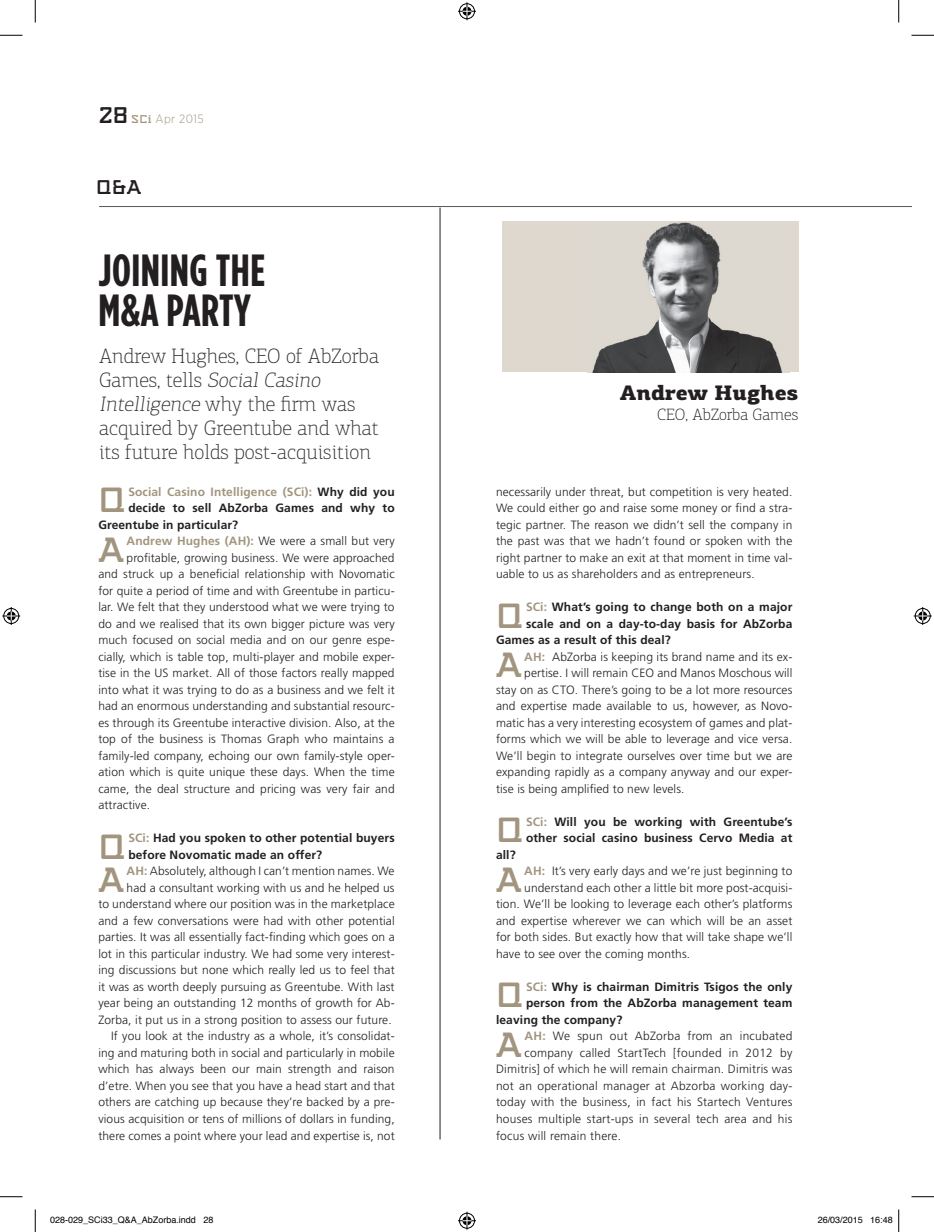
<style>
.page{position:relative;width:934px;height:1232px;background:#fff}
.page>*{position:absolute;margin:0;border:0;box-sizing:border-box;transform-origin:0 0}
.t1{font:700 45px/40.5px "Gotham Condensed";letter-spacing:.01em;color:#231f20}
.t2{font:700 37.05px "Indento";color:#a2957f}
.t3{font:100 21px/24px "PF Centro Slab Pro";color:#2d2e30}
.t4{font:900 21px "PF Centro Slab Pro";color:#231f20}
.t5{font:700 21px "Indento";color:#231f20}
.t6{font:100 16.5px "PF Centro Slab Pro";color:#231f20}
.t7{font:300 12px/16.5px "Frutiger LT Std";letter-spacing:.01em;color:#231f20;text-align:right}
.t8{font:700 12px/16.5px "Frutiger LT Std";letter-spacing:.01em;color:#231f20}
.t9{font:700 12px "Frutiger LT Std";letter-spacing:.01em;color:#a2957f}
.t10{font:300 12px "Gotham Narrow";letter-spacing:.04em;color:#a2957f}
.t11{font:9px "Helvetica";color:#000}
.s1{font-family:"Indento";font-weight:700;font-size:24px;color:#231f20}
.s2{font-family:"Indento";font-weight:700}
.s3{color:#231f20}
.s4{font-weight:700;color:#a2957f}
.s5{color:#a2957f}
</style>
<div class="page">
<hr style="left:99px;top:206px;width:812px;height:1px;background:#57585a">
<hr style="left:440px;top:207px;width:1px;height:932px;background:#231f20">
<div style="left:502px;top:221px;width:296px;height:151px;background:#ded8cf"></div>
<img style="left:592px;top:222px;width:190px;height:150px">
<svg style="left:0;top:35px;width:22px;height:1px"></svg>
<svg style="left:911px;top:35px;width:23px;height:1px"></svg>
<svg style="left:0;top:1196px;width:22px;height:1px"></svg>
<svg style="left:911px;top:1196px;width:23px;height:1px"></svg>
<svg style="left:35px;top:0;width:1px;height:22px"></svg>
<svg style="left:35px;top:1209px;width:1px;height:22px"></svg>
<svg style="left:898px;top:0;width:1px;height:22px"></svg>
<svg style="left:458px;top:2px;width:18px;height:18px"></svg>
<svg style="left:458px;top:1211px;width:18px;height:18px"></svg>
<svg style="left:2px;top:607px;width:18px;height:18px"></svg>
<svg style="left:913px;top:607px;width:18px;height:18px"></svg>
<svg style="left:898px;top:1209px;width:1px;height:22px"></svg>
<p class="t10" style="left:99px;top:112px;width:106px"><span class="s1">28</span> <span class="s2">SCi</span> Apr 2015</p>
<h3 class="t5" style="left:96px;top:176px;width:46px">Q&amp;A</h3>
<h1 class="t1" style="left:98px;top:249px;width:168px">JOINING THE<br>M&amp;A PARTY</h1>
<h3 class="t3" style="left:99px;top:344px;width:281px">Andrew Hughes, CEO of AbZorba<br>G am e s , t e l l s Social Casino<br>Intelligence wh y t h e fi r m w a s acquired by Greentube and what its future holds post-acquisition</h3>
<h2 class="t2" style="left:98px;top:480px;width:29px">Q</h2>
<p class="t9" style="left:128px;top:484px;width:268px">Social Casino Intelligence (SCi): <span class="s3">Why did you</span></p>
<p class="t8" style="left:128px;top:499px;width:268px">decide to sell AbZorba Games and why to</p>
<p class="t8" style="left:98px;top:516px;width:141px">Greentube in particular?</p>
<h2 class="t2" style="left:98px;top:529px;width:27px">A</h2>
<p class="t7" style="left:127px;top:533px;width:270px"><span class="s4">Andrew Hughes (AH):</span> We were a small but very</p>
<p class="t7" style="left:127px;top:549px;width:270px">profitable, growing business. We were approached</p>
<p class="t7" style="left:98px;top:566px;width:298px">and struck up a beneficial relationship with Novomatic</p>
<p class="t7" style="left:98px;top:582px;width:298px">for quite a period of time and with Greentube in particu-</p>
<p class="t7" style="left:98px;top:599px;width:298px">lar. We felt that they understood what we were trying to</p>
<p class="t7" style="left:98px;top:615px;width:298px">do and we realised that its own bigger picture was very</p>
<p class="t7" style="left:98px;top:632px;width:298px">much focused on social media and on our genre espe-</p>
<p class="t7" style="left:98px;top:648px;width:298px">cially, which is table top, multi-player and mobile exper-</p>
<p class="t7" style="left:98px;top:665px;width:298px">tise in the US market. All of those factors really mapped</p>
<p class="t7" style="left:98px;top:681px;width:298px">into what it was trying to do as a business and we felt it</p>
<p class="t7" style="left:98px;top:698px;width:298px">had an enormous understanding and substantial resourc-</p>
<p class="t7" style="left:98px;top:714px;width:298px">es through its Greentube interactive division. Also, at the</p>
<p class="t7" style="left:98px;top:731px;width:298px">top of the business is Thomas Graph who maintains a</p>
<p class="t7" style="left:98px;top:747px;width:298px">family-led company, echoing our own family-style oper-</p>
<p class="t7" style="left:98px;top:764px;width:298px">ation which is quite unique these days. When the time</p>
<p class="t7" style="left:98px;top:780px;width:298px">came, the deal structure and pricing was very fair and</p>
<p class="t7" style="left:98px;top:797px;width:53px">attractive.</p>
<h2 class="t2" style="left:98px;top:826px;width:29px">Q</h2>
<p class="t8" style="left:128px;top:829px;width:268px"><span class="s5">SCi:</span> Had you spoken to other potential buyers before Novomatic made an offer?</p>
<h2 class="t2" style="left:98px;top:859px;width:27px">A</h2>
<p class="t7" style="left:98px;top:863px;width:298px"><span class="s4">AH:</span> Absolutely, although I can’t mention names. We<br>had a consultant working with us and he helped us<br>to understand where our position was in the marketplace and a few conversations were had with other potential parties. It was all essentially fact-finding which goes on a lot in this particular industry. We had some very interest&shy;ing discussions but none which really led us to feel that it was as worth deeply pursuing as Greentube. With last year being an outstanding 12 months of growth for Ab-Zorba, it put us in a strong position to assess our future.<br>If you look at the industry as a whole, it’s consolidat&shy;ing and maturing both in social and particularly in mobile which has always been our main strength and raison d’etre. When you see that you have a head start and that others are catching up because they’re backed by a pre&shy;vious acquisition or tens of millions of dollars in funding, there comes a point where your lead and expertise is, not</p>
<h3 class="t4" style="left:619px;top:379px;width:180px">Andrew Hughes</h3>
<h3 class="t6" style="left:657px;top:405px;width:143px">CEO, AbZorba Games</h3>
<p class="t7" style="left:496px;top:483px;width:298px;text-align:justify">necessarily under threat, but competition is very heated.<br>We could either go and raise some money or find a stra&shy;tegic partner. The reason we didn’t sell the company in the past was that we hadn’t found or spoken with the right partner to make an exit at that moment in time val&shy;uable to us as shareholders and as entrepreneurs.</p>
<h2 class="t2" style="left:496px;top:595px;width:29px">Q</h2>
<p class="t8" style="left:526px;top:598px;width:268px"><span class="s5">SCi:</span> What’s going to change both on a major</p>
<p class="t8" style="left:526px;top:615px;width:268px">scale and on a day-to-day basis for AbZorba</p>
<p class="t8" style="left:496px;top:631px;width:176px">Games as a result of this deal?</p>
<h2 class="t2" style="left:496px;top:645px;width:27px">A</h2>
<p class="t7" style="left:524px;top:648px;width:270px"><span class="s4">AH:</span> AbZorba is keeping its brand name and its ex-</p>
<p class="t7" style="left:524px;top:665px;width:270px">pertise. I will remain CEO and Manos Moschous will</p>
<p class="t7" style="left:496px;top:681px;width:298px">stay on as CTO. There’s going to be a lot more resources</p>
<p class="t7" style="left:496px;top:698px;width:298px">and expertise made available to us, however, as Novo-</p>
<p class="t7" style="left:496px;top:714px;width:298px">matic has a very interesting ecosystem of games and plat-</p>
<p class="t7" style="left:496px;top:731px;width:298px">forms which we will be able to leverage and vice versa.</p>
<p class="t7" style="left:496px;top:747px;width:298px">We’ll begin to integrate ourselves over time but we are</p>
<p class="t7" style="left:496px;top:764px;width:298px">expanding rapidly as a company anyway and our exper-</p>
<p class="t7" style="left:496px;top:780px;width:190px">tise is being amplified to new levels.</p>
<h2 class="t2" style="left:496px;top:810px;width:29px">Q</h2>
<p class="t8" style="left:526px;top:813px;width:268px"><span class="s5">SCi:</span> Will you be working with Greentube’s other social casino business Cervo Media at</p>
<p class="t8" style="left:496px;top:846px;width:21px">all?</p>
<h2 class="t2" style="left:496px;top:859px;width:27px">A</h2>
<p class="t7" style="left:524px;top:863px;width:270px"><span class="s4">AH:</span> It’s very early days and we’re just beginning to</p>
<p class="t7" style="left:524px;top:879px;width:270px">understand each other a little bit more post-acquisi-</p>
<p class="t7" style="left:496px;top:896px;width:298px">tion. We’ll be looking to leverage each other’s platforms</p>
<p class="t7" style="left:496px;top:912px;width:298px">and expertise wherever we can which will be an asset</p>
<p class="t7" style="left:496px;top:929px;width:298px">for both sides. But exactly how that will take shape we’ll</p>
<p class="t7" style="left:496px;top:945px;width:196px">have to see over the coming months.</p>
<h2 class="t2" style="left:496px;top:975px;width:29px">Q</h2>
<p class="t8" style="left:526px;top:978px;width:268px"><span class="s5">SCi:</span> Why is chairman Dimitris Tsigos the only</p>
<p class="t8" style="left:526px;top:994px;width:268px">person from the AbZorba management team</p>
<p class="t8" style="left:496px;top:1011px;width:128px">leaving the company?</p>
<h2 class="t2" style="left:496px;top:1024px;width:27px">A</h2>
<p class="t7" style="left:524px;top:1028px;width:269px"><span class="s4">AH:</span> We spun out AbZorba from an incubated</p>
<p class="t7" style="left:524px;top:1044px;width:269px">company called StartTech [founded in 2012 by</p>
<p class="t7" style="left:496px;top:1061px;width:298px">Dimitris] of which he will remain chairman. Dimitris was</p>
<p class="t7" style="left:496px;top:1077px;width:298px">not an operational manager at Abzorba working day-</p>
<p class="t7" style="left:496px;top:1094px;width:298px">today with the business, in fact his Startech Ventures</p>
<p class="t7" style="left:496px;top:1110px;width:298px">houses multiple start-ups in several tech area and his</p>
<p class="t7" style="left:496px;top:1127px;width:127px">focus will remain there.</p>
<p class="t11" style="left:50px;top:1212px;width:165px">028-029_SCi33_Q&amp;A_AbZorba.indd 28</p>
<p class="t11" style="left:817px;top:1212px;width:77px">26/03/2015 16:48</p>
</div>
